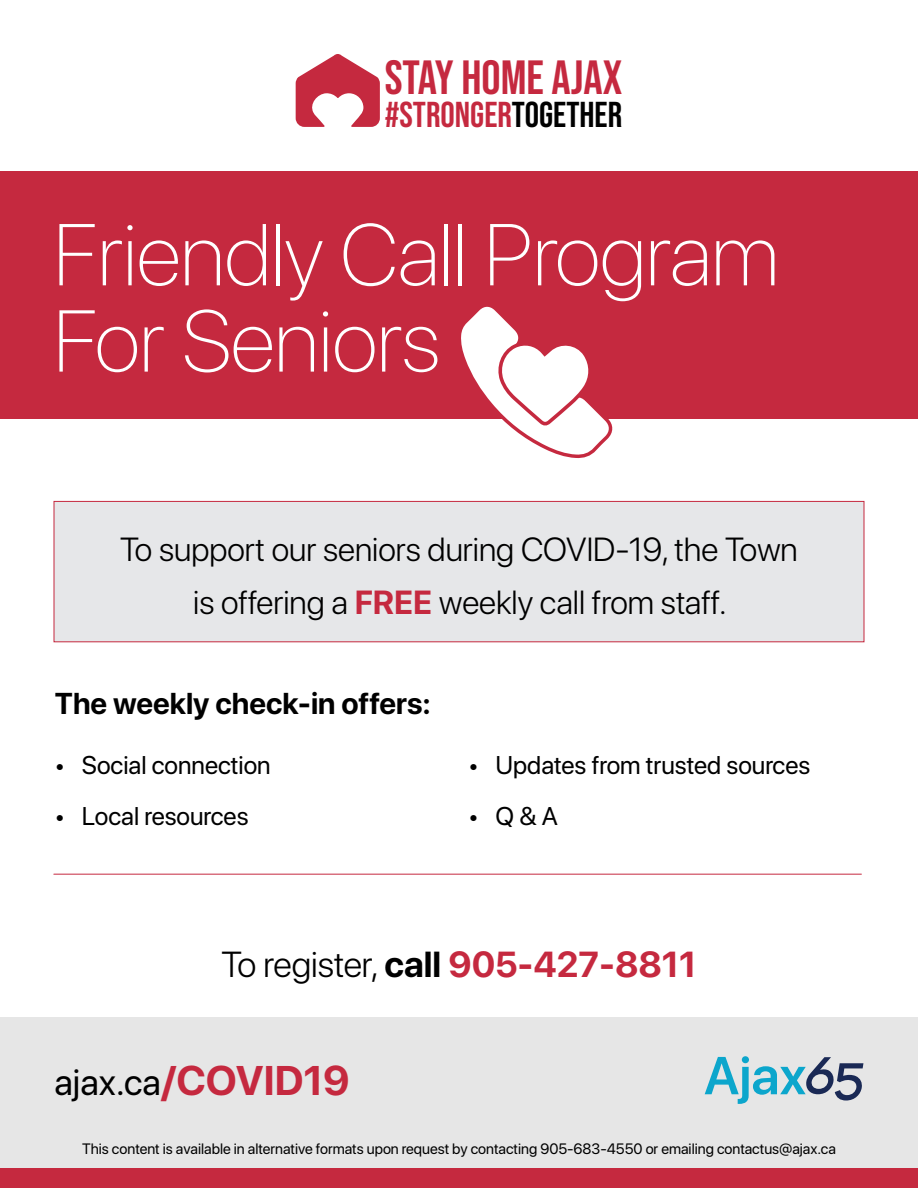
<style>
.page{position:relative;width:918px;height:1188px;background:#fff}
.page>*{position:absolute;margin:0;border:0;box-sizing:border-box;transform-origin:0 0}
.t1{font:100 87px "SF Pro Display";color:#fff}
.t2{font:48px "Bebas Neue";color:#c5293f}
.t3{font:700 41.25px "SF Pro Display";color:#c5293f}
.t4{font:700 36px "SF Pro Display";color:#c5293f}
.t5{font:36px "Bebas Neue";color:#c5293f}
.t6{font:300 33.3px/53.4px "SF Pro Display";color:#000;text-align:center}
.t7{font:700 30px "SF Pro Display";color:#000}
.t8{font:25.5px "SF Pro Display";color:#000}
.t9{font:15px "SF Pro Display";color:#000}
.s1{color:#000}
.s2{font-weight:700;color:#c5293f}
.s3{font-weight:300;color:#000}
.s4{font-weight:400;font-size:36.6px;color:#000}
</style>
<div class="page">
<div style="left:0;top:1017px;width:918px;height:171px;background:#e6e6e6"></div>
<div style="left:0;top:171px;width:918px;height:248px;background:#c5293f"></div>
<svg style="left:705px;top:1056px;width:158px;height:48px"></svg>
<div style="left:0;top:1169px;width:918px;height:19px;background:#c5293f"></div>
<div style="left:54px;top:501px;width:810px;height:141px;background:#e6e7e9;border:1px solid #c5293f"></div>
<hr style="left:54px;top:874px;width:807px;height:1px;background:#c5293f">
<svg style="left:296px;top:54px;width:84px;height:73px"></svg>
<svg style="left:461px;top:306px;width:152px;height:152px"></svg>
<p class="t2" style="left:385px;top:50px;width:239px">STAY HOME AJAX</p>
<p class="t5" style="left:385px;top:94px;width:239px">#STRONGER<span class="s1">TOGETHER</span></p>
<p class="t1" style="left:54px;top:204px;width:726px">Friendly Call Program</p>
<p class="t1" style="left:54px;top:291px;width:387px">For Seniors</p>
<p class="t6" style="left:120px;top:523px;width:679px">To support our seniors during COVID-19, the Town is offering a <span class="s2">FREE</span> weekly call from staff.</p>
<p class="t7" style="left:55px;top:686px;width:377px">The weekly check-in offers:</p>
<p class="t8" style="left:55px;top:750px;width:217px">• Social connection</p>
<p class="t8" style="left:55px;top:801px;width:195px">• Local resources</p>
<p class="t8" style="left:469px;top:750px;width:343px">• Updates from trusted sources</p>
<p class="t8" style="left:469px;top:801px;width:91px">• Q &amp; A</p>
<p class="t4" style="left:221px;top:944px;width:477px"><span class="s3">To register,</span> <span class="s1">call</span> 905-427-8811</p>
<p class="t3" style="left:55px;top:1057px;width:297px"><span class="s4">ajax.ca</span>/COVID19</p>
<p class="t9" style="left:82px;top:1140px;width:755px">This content is available in alternative formats upon request by contacting 905-683-4550 or emailing contactus@ajax.ca</p>
</div>
